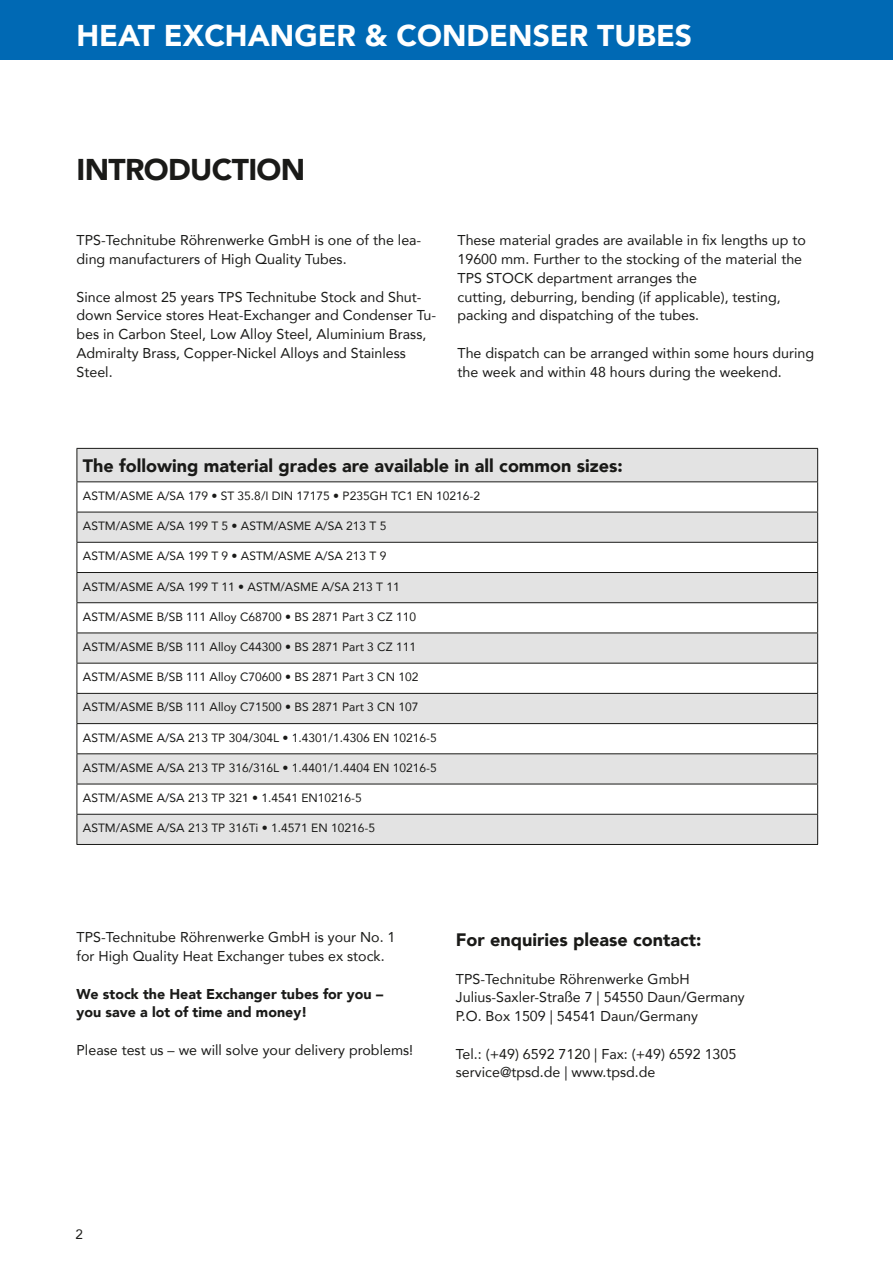
<style>
.page{position:relative;width:893px;height:1263px;background:#fff}
.page>*{position:absolute;margin:0;border:0;box-sizing:border-box;transform-origin:0 0}
.t1{font:900 30px "Avenir";color:#fff}
.t2{font:900 30px "Avenir";letter-spacing:-.02em;color:#1a1a18}
.t3{font:900 18px "Avenir";color:#1a1a18}
.t4{font:14.25px/18.8px "Avenir";color:#1a1a18}
.t5{font:900 14.25px/18.8px "Avenir";color:#1a1a18}
.t6{font:13.5px "Avenir";color:#1a1a18}
.t7{font:12px "Avenir";color:#1a1a18}
</style>
<div class="page">
<div style="left:0;top:0;width:893px;height:60px;background:#0069b4"></div>
<div style="left:78px;top:449px;width:739px;height:395px;background:#e3e3e3"></div>
<svg style="left:78px;top:482px;width:739px;height:332px"></svg>
<hr style="left:77px;top:481px;width:741px;height:1px;background:#1a1a18">
<hr style="left:77px;top:512px;width:741px;height:1px;background:#1a1a18">
<hr style="left:77px;top:542px;width:741px;height:1px;background:#1a1a18">
<hr style="left:77px;top:572px;width:741px;height:1px;background:#1a1a18">
<hr style="left:77px;top:602px;width:741px;height:1px;background:#1a1a18">
<hr style="left:77px;top:632px;width:741px;height:1px;background:#1a1a18">
<hr style="left:77px;top:663px;width:741px;height:1px;background:#1a1a18">
<hr style="left:77px;top:693px;width:741px;height:1px;background:#1a1a18">
<hr style="left:77px;top:723px;width:741px;height:1px;background:#1a1a18">
<hr style="left:77px;top:753px;width:741px;height:1px;background:#1a1a18">
<hr style="left:77px;top:784px;width:741px;height:1px;background:#1a1a18">
<hr style="left:77px;top:814px;width:741px;height:1px;background:#1a1a18">
<hr style="left:77px;top:448px;width:741px;height:1px;background:#1a1a18">
<hr style="left:77px;top:449px;width:1px;height:32px;background:#1a1a18">
<hr style="left:817px;top:449px;width:1px;height:32px;background:#1a1a18">
<hr style="left:77px;top:482px;width:1px;height:30px;background:#1a1a18">
<hr style="left:817px;top:482px;width:1px;height:30px;background:#1a1a18">
<hr style="left:77px;top:512px;width:1px;height:30px;background:#1a1a18">
<hr style="left:817px;top:512px;width:1px;height:30px;background:#1a1a18">
<svg style="left:77px;top:543px;width:1px;height:89px"></svg>
<svg style="left:817px;top:543px;width:1px;height:89px"></svg>
<hr style="left:77px;top:633px;width:1px;height:30px;background:#1a1a18">
<hr style="left:817px;top:633px;width:1px;height:30px;background:#1a1a18">
<hr style="left:77px;top:663px;width:1px;height:30px;background:#1a1a18">
<hr style="left:817px;top:663px;width:1px;height:30px;background:#1a1a18">
<svg style="left:77px;top:694px;width:1px;height:59px"></svg>
<svg style="left:817px;top:694px;width:1px;height:59px"></svg>
<hr style="left:77px;top:754px;width:1px;height:30px;background:#1a1a18">
<hr style="left:817px;top:754px;width:1px;height:30px;background:#1a1a18">
<hr style="left:77px;top:784px;width:1px;height:30px;background:#1a1a18">
<hr style="left:817px;top:784px;width:1px;height:30px;background:#1a1a18">
<svg style="left:77px;top:815px;width:1px;height:29px"></svg>
<svg style="left:817px;top:815px;width:1px;height:29px"></svg>
<hr style="left:77px;top:844px;width:741px;height:1px;background:#1a1a18">
<h1 class="t1" style="left:77px;top:10px;width:617px">HEAT EXCHANGER &amp; CONDENSER TUBES</h1>
<h1 class="t2" style="left:77px;top:143px;width:230px">INTRODUCTION</h1>
<p class="t4" style="left:77px;top:231px;width:346px">TPS-Technitube Röhrenwerke GmbH is one of the lea&shy;ding manufacturers of High Quality Tubes.</p>
<p class="t4" style="left:77px;top:287px;width:361px">Since almost 25 years TPS Technitube Stock and Shut&shy;down Service stores Heat-Exchanger and Condenser Tu&shy;bes in Carbon Steel, Low Alloy Steel, Aluminium Brass, Admiralty Brass, Copper-Nickel Alloys and Stainless Steel.</p>
<p class="t4" style="left:458px;top:231px;width:350px">These material grades are available in fix lengths up to 19600 mm. Further to the stocking of the material the TPS STOCK department arranges the<br>cutting, deburring, bending (if applicable), testing, packing and dispatching of the tubes.</p>
<p class="t4" style="left:458px;top:343px;width:358px">The dispatch can be arranged within some hours during the week and within 48 hours during the weekend.</p>
<p class="t3" style="left:83px;top:451px;width:541px">The following material grades are available in all common sizes:</p>
<p class="t7" style="left:83px;top:486px;width:399px">ASTM/ASME A/SA 179 • ST 35.8/I DIN 17175 • P235GH TC1 EN 10216-2</p>
<p class="t7" style="left:83px;top:516px;width:305px">ASTM/ASME A/SA 199 T 5 • ASTM/ASME A/SA 213 T 5</p>
<p class="t7" style="left:83px;top:546px;width:305px">ASTM/ASME A/SA 199 T 9 • ASTM/ASME A/SA 213 T 9</p>
<p class="t7" style="left:83px;top:577px;width:318px">ASTM/ASME A/SA 199 T 11 • ASTM/ASME A/SA 213 T 11</p>
<p class="t7" style="left:83px;top:607px;width:335px">ASTM/ASME B/SB 111 Alloy C68700 • BS 2871 Part 3 CZ 110</p>
<p class="t7" style="left:83px;top:637px;width:335px">ASTM/ASME B/SB 111 Alloy C44300 • BS 2871 Part 3 CZ 111</p>
<p class="t7" style="left:83px;top:667px;width:337px">ASTM/ASME B/SB 111 Alloy C70600 • BS 2871 Part 3 CN 102</p>
<p class="t7" style="left:83px;top:698px;width:337px">ASTM/ASME B/SB 111 Alloy C71500 • BS 2871 Part 3 CN 107</p>
<p class="t7" style="left:83px;top:728px;width:355px">ASTM/ASME A/SA 213 TP 304/304L • 1.4301/1.4306 EN 10216-5</p>
<p class="t7" style="left:83px;top:758px;width:355px">ASTM/ASME A/SA 213 TP 316/316L • 1.4401/1.4404 EN 10216-5</p>
<p class="t7" style="left:83px;top:788px;width:281px">ASTM/ASME A/SA 213 TP 321 • 1.4541 EN10216-5</p>
<p class="t7" style="left:83px;top:818px;width:294px">ASTM/ASME A/SA 213 TP 316Ti • 1.4571 EN 10216-5</p>
<p class="t4" style="left:77px;top:927px;width:320px">TPS-Technitube Röhrenwerke GmbH is your No. 1 for High Quality Heat Exchanger tubes ex stock.</p>
<p class="t5" style="left:77px;top:984px;width:308px">We stock the Heat Exchanger tubes for you – you save a lot of time and money!</p>
<p class="t4" style="left:77px;top:1040px;width:338px">Please test us – we will solve your delivery problems!</p>
<p class="t3" style="left:456px;top:924px;width:247px">For enquiries please contact:</p>
<p class="t4" style="left:456px;top:969px;width:290px">TPS-Technitube Röhrenwerke GmbH<br>Julius-Saxler-Straße 7 | 54550 Daun/Germany<br>P.O. Box 1509 | 54541 Daun/Germany</p>
<p class="t4" style="left:456px;top:1044px;width:282px">Tel.: (+49) 6592 7120 | Fax: (+49) 6592 1305 service@tpsd.de | www.tpsd.de</p>
<p class="t6" style="left:75px;top:1223px;width:9px">2</p>
</div>
